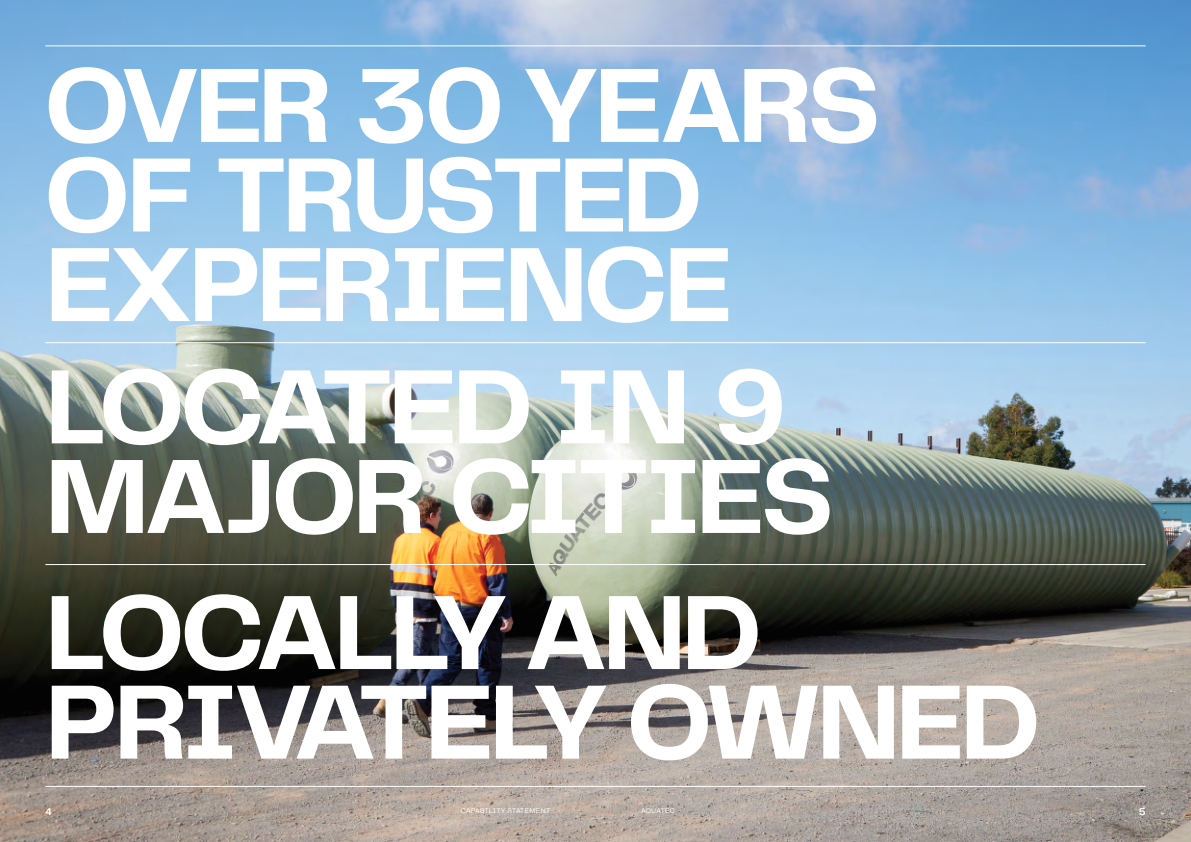
<style>
.page{position:relative;width:1191px;height:842px;background:#fff}
.page>*{position:absolute;margin:0;border:0;box-sizing:border-box;transform-origin:0 0}
.Large_Copy___Headings___20_pt{font:700 109.6px/89.6px "PP Telegraf";letter-spacing:-.03em;color:#fff}
.t1{font:10px "PP Telegraf";color:#fff}
.t2{font:7px "PP Telegraf";letter-spacing:.06em;color:#fff}
</style>
<div class="page">
<img style="left:0;top:0;width:1191px;height:842px">
<hr style="left:45px;top:45px;width:1100px;height:1px;background:#fff">
<hr style="left:45px;top:342px;width:1100px;height:1px;background:#fff">
<hr style="left:45px;top:564px;width:1100px;height:1px;background:#fff">
<hr style="left:45px;top:786px;width:1100px;height:1px;background:#fff">
<p class="Large_Copy___Headings___20_pt" style="left:45px;top:57px;width:836px">OVER 30 YEARS<br>OF TRUSTED<br>EXPERIENCE</p>
<p class="Large_Copy___Headings___20_pt" style="left:45px;top:359px;width:789px">LOCATED IN 9<br>MAJOR CITIES</p>
<p class="Large_Copy___Headings___20_pt" style="left:45px;top:584px;width:995px">LOCALLY AND<br>PRIVATELY OWNED</p>
<p class="t1" style="left:45px;top:804px;width:8px">4</p>
<p class="t2" style="left:461px;top:805px;width:91px">CAPABILITY STATEMENT</p>
<p class="t2" style="left:641px;top:805px;width:35px">AQUATEC</p>
<p class="t1" style="left:1139px;top:804px;width:8px">5</p>
</div>
